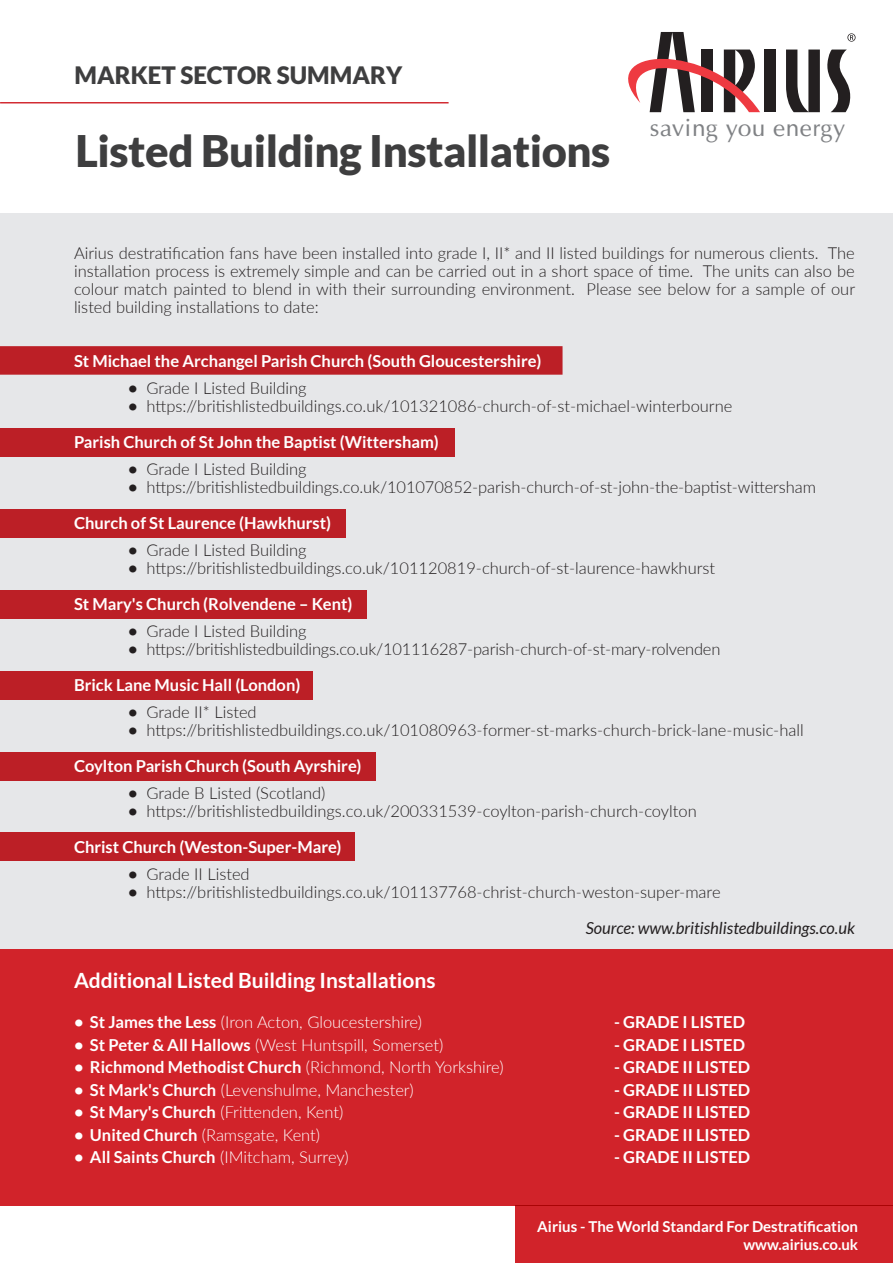
<style>
.page{position:relative;width:893px;height:1263px;background:#fff}
.page>*{position:absolute;margin:0;border:0;box-sizing:border-box;transform-origin:0 0}
.t1{font:900 43.5px "Lato";letter-spacing:-.01em;color:#3e3e3f}
.t2{font:24.15px "Optima";letter-spacing:.02em;color:#808285}
.t3{font:900 24px "Lato";color:#3e3e3f}
.t4{font:700 21px "Lato";color:#fff}
.t5{font:300 16.5px/18px "Lato";color:#231f20}
.t6{font:700 16.5px/27px "Lato";color:#fff}
.t7{font:300 16.5px "Lato";color:#fff}
.t8{font:700 15px/18px "Lato";color:#fff;text-align:right}
.s1{color:#231f20}
.s2{font-weight:300;color:#231f20}
.s3{font-weight:700}
.s4{font-weight:700;color:#fff}
.s5{font-weight:400;font-style:italic}
</style>
<div class="page">
<div style="left:0;top:213px;width:893px;height:736px;background:#e6e7e9"></div>
<div style="left:0;top:346px;width:563px;height:29px;background:#bc1f26"></div>
<div style="left:0;top:428px;width:455px;height:28px;background:#bc1f26"></div>
<div style="left:0;top:509px;width:345px;height:28px;background:#bc1f26"></div>
<div style="left:0;top:590px;width:366px;height:29px;background:#bc1f26"></div>
<div style="left:0;top:671px;width:312px;height:29px;background:#bc1f26"></div>
<div style="left:0;top:752px;width:375px;height:29px;background:#bc1f26"></div>
<div style="left:0;top:832px;width:354px;height:29px;background:#bc1f26"></div>
<div style="left:0;top:949px;width:893px;height:256px;background:#d1232a"></div>
<hr style="left:0;top:102px;width:449px;height:1px;background:#d1232a">
<div style="left:764px;top:50px;width:11px;height:62px;background:#231f20"></div>
<svg style="left:786px;top:50px;width:65px;height:62px"></svg>
<svg style="left:628px;top:32px;width:132px;height:80px"></svg>
<svg style="left:847px;top:33px;width:9px;height:9px"></svg>
<div style="left:516px;top:1205px;width:377px;height:58px;background:#d1232a"></div>
<h3 class="t3" style="left:74px;top:66px;width:329px">MARKET SECTOR SUMMARY</h3>
<h1 class="t1" style="left:76px;top:134px;width:536px">Listed Building Installations</h1>
<h2 class="t2" style="left:650px;top:117px;width:197px">saving you energy</h2>
<p class="t5" style="left:74px;top:243px;width:783px;text-align:justify">Airius destratification fans have been installed into grade I, II* and II listed buildings for numerous clients. The installation process is extremely simple and can be carried out in a short space of time. The units can also be colour match painted to blend in with their surrounding environment. Please see below for a sample of our listed building installations to date:</p>
<p class="t6" style="left:128px;top:348px;width:415px;text-indent:-54px">St Michael the Archangel Parish Church (South Gloucestershire) <span class="s1">ï</span> <span class="s2">Grade I Listed Building</span></p>
<p class="t5" style="left:74px;top:387px;width:660px;line-height:36px;text-indent:54px"><span class="s3">ï</span> https://britishlistedbuildings.co.uk/101321086-church-of-st-michael-winterbourne<br><span class="s4">Parish Church of St John the Baptist (Wittersham)</span></p>
<p class="t5" style="left:128px;top:459px;width:689px"><span class="s3">ï</span> Grade I Listed Building<br><span class="s3">ï</span> https://britishlistedbuildings.co.uk/101070852-parish-church-of-st-john-the-baptist-wittersham</p>
<p class="t6" style="left:128px;top:509px;width:205px;text-indent:-54px">Church of St Laurence (Hawkhurst) <span class="s1">ï</span> <span class="s2">Grade I Listed Building</span></p>
<p class="t5" style="left:74px;top:549px;width:643px;line-height:36px;text-indent:54px"><span class="s3">ï</span> https://britishlistedbuildings.co.uk/101120819-church-of-st-laurence-hawkhurst<br><span class="s4">St Mary's Church (Rolvendene – Kent)</span></p>
<p class="t5" style="left:128px;top:621px;width:594px"><span class="s3">ï</span> Grade I Listed Building<br><span class="s3">ï</span> https://britishlistedbuildings.co.uk/101116287-parish-church-of-st-mary-rolvenden</p>
<p class="t6" style="left:128px;top:671px;width:174px;text-indent:-54px">Brick Lane Music Hall (London) <span class="s1">ï</span> <span class="s2">Grade II* Listed</span></p>
<p class="t5" style="left:74px;top:711px;width:731px;line-height:36px;text-indent:54px"><span class="s3">ï</span> https://britishlistedbuildings.co.uk/101080963-former-st-marks-church-brick-lane-music-hall<br><span class="s4">Coylton Parish Church (South Ayrshire)</span></p>
<p class="t5" style="left:128px;top:783px;width:570px"><span class="s3">ï</span> Grade B Listed (Scotland)<br><span class="s3">ï</span> https://britishlistedbuildings.co.uk/200331539-coylton-parish-church-coylton</p>
<p class="t6" style="left:128px;top:834px;width:215px;text-indent:-54px">Christ Church (Weston-Super-Mare) <span class="s1">ï</span> <span class="s2">Grade II Listed</span></p>
<p class="t5" style="left:586px;top:873px;width:271px;line-height:36px;text-indent:-458px"><span class="s3">ï</span> https://britishlistedbuildings.co.uk/101137768-christ-church-weston-super-mare<br><span class="s5">Source: www.britishlistedbuildings.co.uk</span></p>
<p class="t4" style="left:74px;top:971px;width:363px">Additional Listed Building Installations</p>
<p class="t7" style="left:74px;top:1011px;width:350px"><span class="s3">ï St James the Less</span> (Iron Acton, Gloucestershire)</p>
<p class="t6" style="left:614px;top:1010px;width:133px">- GRADE I LISTED</p>
<p class="t7" style="left:74px;top:1033px;width:371px"><span class="s3">ï St Peter &amp; All Hallows</span> (West Huntspill, Somerset)</p>
<p class="t6" style="left:614px;top:1032px;width:133px">- GRADE I LISTED</p>
<p class="t7" style="left:74px;top:1056px;width:431px"><span class="s3">ï Richmond Methodist Church</span> (Richmond, North Yorkshire)</p>
<p class="t6" style="left:614px;top:1055px;width:138px">- GRADE II LISTED</p>
<p class="t7" style="left:74px;top:1078px;width:341px"><span class="s3">ï St Mark's Church</span> (Levenshulme, Manchester)</p>
<p class="t6" style="left:614px;top:1077px;width:138px">- GRADE II LISTED</p>
<p class="t7" style="left:74px;top:1101px;width:271px"><span class="s3">ï St Mary's Church</span> (Frittenden, Kent)</p>
<p class="t6" style="left:614px;top:1100px;width:138px">- GRADE II LISTED</p>
<p class="t7" style="left:74px;top:1123px;width:248px"><span class="s3">ï United Church</span> (Ramsgate, Kent)</p>
<p class="t6" style="left:614px;top:1122px;width:138px">- GRADE II LISTED</p>
<p class="t7" style="left:74px;top:1146px;width:276px"><span class="s3">ï All Saints Church</span> (IMitcham, Surrey)</p>
<p class="t6" style="left:614px;top:1145px;width:138px">- GRADE II LISTED</p>
<p class="t8" style="left:537px;top:1217px;width:322px">Airius - The World Standard For Destratification www.airius.co.uk</p>
</div>
